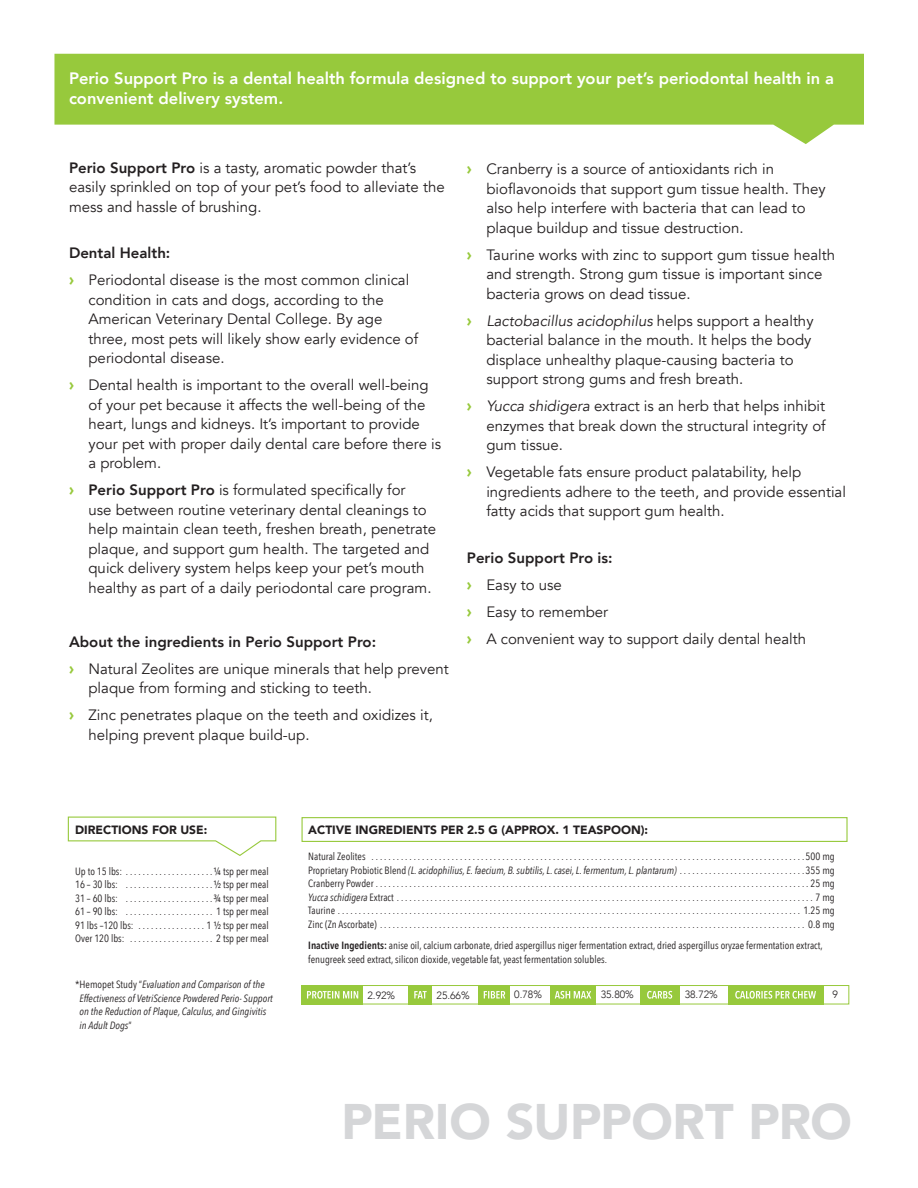
<style>
.page{position:relative;width:918px;height:1188px;background:#fff}
.page>*{position:absolute;margin:0;border:0;box-sizing:border-box;transform-origin:0 0}
.t1{font:900 49.8px "Avenir";letter-spacing:-.005em;color:#d5d6d8}
.Body{font:800 16.5px/19.5px "Avenir";color:#fff}
.Bullets{font:15px/19.5px "Avenir";color:#231f20}
.Bullets-2{font:800 15px "Avenir";color:#231f20}
.t2{font:900 12px "Avenir";color:#231f20}
.t3{font:10.5px/13.5px "Avenir Next Condensed";color:#231f20;text-align:justify}
.t4{font:italic 10.5px/13.5px "Avenir Next Condensed";color:#231f20}
.t5{font:300 10.5px "Avenir";color:#231f20}
.s1{font-weight:800}
.s2{font-weight:900;font-size:16.5px;color:#97c93c}
.s3{font-style:italic}
.s4{font-style:normal}
.s5{font-weight:600}
</style>
<div class="page">
<svg style="left:54px;top:54px;width:810px;height:90px;fill:#97c93c"></svg>
<div style="left:302px;top:817px;width:546px;height:25px;border:1px solid #97c93c"></div>
<svg style="left:67px;top:816px;width:210px;height:40px"></svg>
<div style="left:302px;top:985px;width:547px;height:19px;border:1px solid #97c93c"></div>
<div style="left:302px;top:985px;width:61px;height:19px;background:#97c93c"></div>
<svg style="left:307px;top:991px;width:51px;height:8px"></svg>
<div style="left:409px;top:985px;width:23px;height:19px;background:#97c93c"></div>
<svg style="left:414px;top:991px;width:13px;height:7px"></svg>
<div style="left:478px;top:985px;width:32px;height:19px;background:#97c93c"></div>
<svg style="left:484px;top:991px;width:21px;height:7px"></svg>
<div style="left:550px;top:985px;width:46px;height:19px;background:#97c93c"></div>
<svg style="left:555px;top:991px;width:36px;height:8px"></svg>
<div style="left:641px;top:985px;width:39px;height:19px;background:#97c93c"></div>
<svg style="left:647px;top:991px;width:25px;height:8px"></svg>
<div style="left:729px;top:985px;width:95px;height:19px;background:#97c93c"></div>
<svg style="left:735px;top:991px;width:81px;height:8px"></svg>
<p class="Body" style="left:69px;top:68px;width:767px">Perio Support Pro is a dental health formula designed to support your pet’s periodontal health in a convenient delivery system.</p>
<p class="Bullets" style="left:69px;top:158px;width:377px"><span class="s1">Perio Support Pro</span> is a tasty, aromatic powder that’s easily sprinkled on top of your pet’s food to alleviate the mess and hassle of brushing.</p>
<p class="Bullets-2" style="left:69px;top:239px;width:103px">Dental Health:</p>
<p class="Bullets" style="left:88px;top:270px;width:331px;text-indent:-20px"><span class="s2">›</span> Periodontal disease is the most common clinical condition in cats and dogs, according to the American Veterinary Dental College. By age three, most pets will likely show early evidence of periodontal disease.</p>
<p class="Bullets" style="left:88px;top:375px;width:354px;text-indent:-20px"><span class="s2">›</span> Dental health is important to the overall well-being of your pet because it affects the well-being of the heart, lungs and kidneys. It’s important to provide your pet with proper daily dental care before there is a problem.</p>
<p class="Bullets" style="left:88px;top:480px;width:349px;text-indent:-20px"><span class="s2">›</span> <span class="s1">Perio Support Pro</span> is formulated specifically for<br>use between routine veterinary dental cleanings to help maintain clean teeth, freshen breath, penetrate plaque, and support gum health. The targeted and quick delivery system helps keep your pet’s mouth healthy as part of a daily periodontal care program.</p>
<p class="Bullets-2" style="left:69px;top:628px;width:309px">About the ingredients in Perio Support Pro:</p>
<p class="Bullets" style="left:88px;top:659px;width:362px;text-indent:-20px"><span class="s2">›</span> Natural Zeolites are unique minerals that help prevent plaque from forming and sticking to teeth.</p>
<p class="Bullets" style="left:88px;top:705px;width:346px;text-indent:-20px"><span class="s2">›</span> Zinc penetrates plaque on the teeth and oxidizes it, helping prevent plaque build-up.</p>
<p class="Bullets" style="left:486px;top:159px;width:341px;text-indent:-20px"><span class="s2">›</span> Cranberry is a source of antioxidants rich in bioflavonoids that support gum tissue health. They also help interfere with bacteria that can lead to plaque buildup and tissue destruction.</p>
<p class="Bullets" style="left:486px;top:245px;width:350px;text-indent:-20px"><span class="s2">›</span> Taurine works with zinc to support gum tissue health and strength. Strong gum tissue is important since bacteria grows on dead tissue.</p>
<p class="Bullets" style="left:486px;top:311px;width:329px;text-indent:-20px"><span class="s2">›</span> <span class="s3">Lactobacillus acidophilus</span> helps support a healthy bacterial balance in the mouth. It helps the body displace unhealthy plaque-causing bacteria to support strong gums and fresh breath.</p>
<p class="Bullets" style="left:486px;top:396px;width:341px;text-align:justify;text-indent:-20px"><span class="s2">›</span> <span class="s3">Yucca shidigera</span> extract is an herb that helps inhibit enzymes that break down the structural integrity of gum tissue.</p>
<p class="Bullets" style="left:486px;top:462px;width:361px;text-indent:-20px"><span class="s2">›</span> Vegetable fats ensure product palatability, help ingredients adhere to the teeth, and provide essential fatty acids that support gum health.</p>
<p class="Bullets-2" style="left:467px;top:544px;width:147px">Perio Support Pro is:</p>
<p class="Bullets" style="left:467px;top:575px;width:97px"><span class="s2">›</span> Easy to use</p>
<p class="Bullets" style="left:467px;top:602px;width:143px"><span class="s2">›</span> Easy to remember</p>
<p class="Bullets" style="left:467px;top:629px;width:341px"><span class="s2">›</span> A convenient way to support daily dental health</p>
<p class="t2" style="left:75px;top:820px;width:134px">DIRECTIONS FOR USE:</p>
<p class="t3" style="left:75px;top:864px;width:195px">Up to 15 lbs: . . . . . . . . . . . . . . . . . . . . ¼ tsp per meal 16 – 30 lbs: . . . . . . . . . . . . . . . . . . . . ½ tsp per meal 31 – 60 lbs: . . . . . . . . . . . . . . . . . . . . ¾ tsp per meal 61 – 90 lbs: . . . . . . . . . . . . . . . . . . . . . 1 tsp per meal 91 lbs –120 lbs: . . . . . . . . . . . . . . . . 1 ½ tsp per meal Over 120 lbs: . . . . . . . . . . . . . . . . . . . . 2 tsp per meal</p>
<p class="t4" style="left:80px;top:978px;width:195px;text-indent:-4px"><span class="s4">*Hemopet Study “</span>Evaluation and Comparison of the Effectiveness of VetriScience Powdered Perio- Support on the Reduction of Plaque, Calculus, and Gingivitis in Adult Dogs<span class="s4">”</span></p>
<p class="t2" style="left:308px;top:820px;width:341px">ACTIVE INGREDIENTS PER 2.5 G (APPROX. 1 TEASPOON):</p>
<p class="t3" style="left:308px;top:849px;width:528px">Natural Zeolites . . . . . . . . . . . . . . . . . . . . . . . . . . . . . . . . . . . . . . . . . . . . . . . . . . . . . . . . . . . . . . . . . . . . . . . . . . . . . . . . . . . . . . . . . . . . . . . . . . . . . . 500 mg</p>
<p class="t4" style="left:308px;top:863px;width:528px"><span class="s4">Proprietary Probiotic Blend</span> (L. acidophilius, E. faecium, B. subtilis, L. casei, L. fermentum, L. plantarum) <span class="s4">. . . . . . . . . . . . . . . . . . . . . . . . . . . . . 355 mg</span></p>
<p class="t3" style="left:308px;top:876px;width:528px">Cranberry Powder . . . . . . . . . . . . . . . . . . . . . . . . . . . . . . . . . . . . . . . . . . . . . . . . . . . . . . . . . . . . . . . . . . . . . . . . . . . . . . . . . . . . . . . . . . . . . . . . . . . . . . . 25 mg</p>
<p class="t3" style="left:308px;top:890px;width:528px"><span class="s3">Yucca schidigera</span> Extract . . . . . . . . . . . . . . . . . . . . . . . . . . . . . . . . . . . . . . . . . . . . . . . . . . . . . . . . . . . . . . . . . . . . . . . . . . . . . . . . . . . . . . . . . . . . . . . . . . . 7 mg</p>
<p class="t3" style="left:308px;top:903px;width:528px">Taurine . . . . . . . . . . . . . . . . . . . . . . . . . . . . . . . . . . . . . . . . . . . . . . . . . . . . . . . . . . . . . . . . . . . . . . . . . . . . . . . . . . . . . . . . . . . . . . . . . . . . . . . . . . . . . . 1.25 mg</p>
<p class="t3" style="left:308px;top:917px;width:528px">Zinc (Zn Ascorbate) . . . . . . . . . . . . . . . . . . . . . . . . . . . . . . . . . . . . . . . . . . . . . . . . . . . . . . . . . . . . . . . . . . . . . . . . . . . . . . . . . . . . . . . . . . . . . . . . . . . . . 0.8 mg</p>
<p class="t3" style="left:308px;top:938px;width:516px"><span class="s5">Inactive Ingedients:</span> anise oil, calcium carbonate, dried aspergillus niger fermentation extract, dried aspergillus oryzae fermentation extract, fenugreek seed extract, silicon dioxide, vegetable fat, yeast fermentation solubles.</p>
<p class="t5" style="left:368px;top:989px;width:29px">2.92%</p>
<p class="t5" style="left:437px;top:989px;width:35px">25.66%</p>
<p class="t5" style="left:514px;top:988px;width:29px">0.78%</p>
<p class="t5" style="left:601px;top:988px;width:35px">35.80%</p>
<p class="t5" style="left:685px;top:988px;width:35px">38.72%</p>
<p class="t5" style="left:832px;top:988px;width:7px">9</p>
<p class="t1" style="left:341px;top:1079px;width:512px">PERIO SUPPORT PRO</p>
</div>
